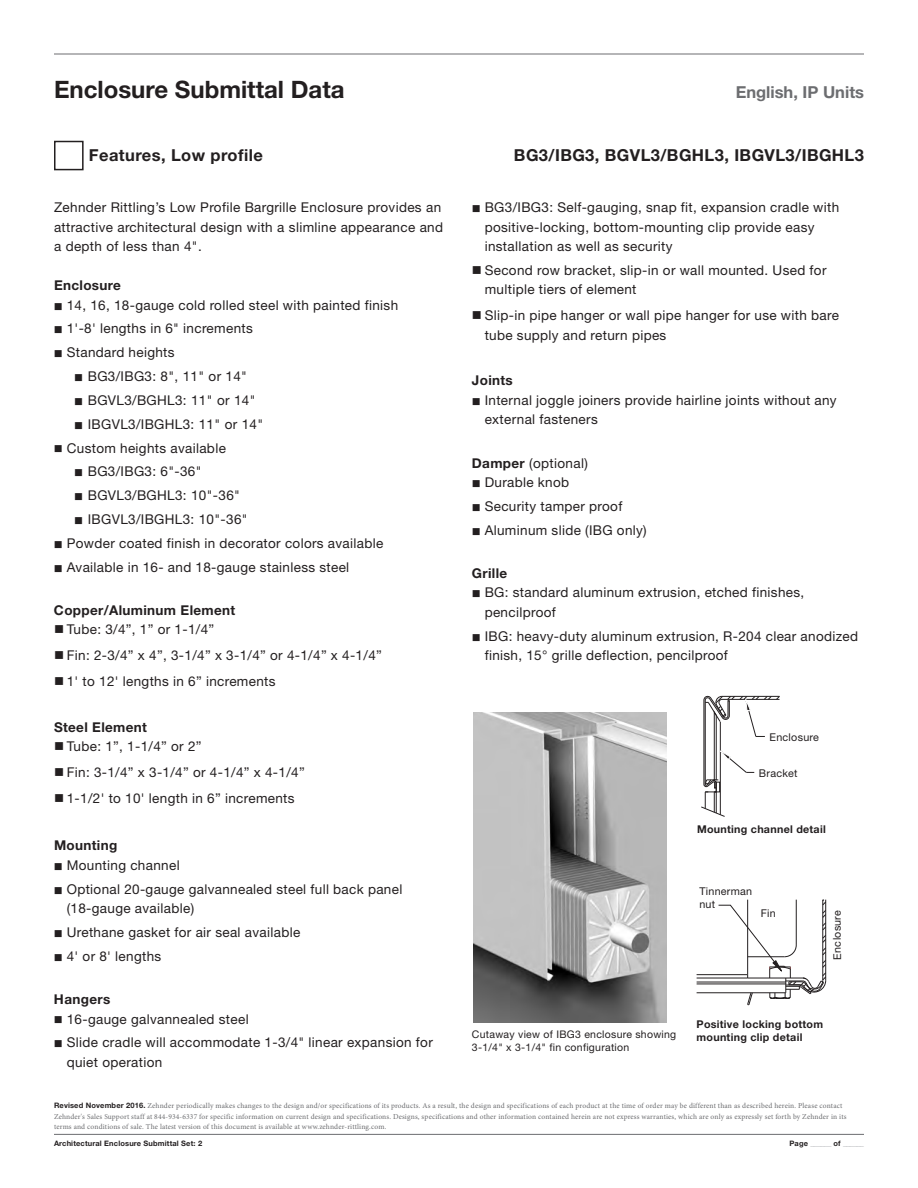
<style>
.page{position:relative;width:918px;height:1188px;background:#fff}
.page>*{position:absolute;margin:0;border:0;box-sizing:border-box;transform-origin:0 0}
.t1{font:700 24px "Helvetica Neue LT Pro";color:#231f20}
.Subhead_11_14{font:700 16.5px "Helvetica Neue LT Pro";letter-spacing:.025em;color:#231f20}
.t2{font:700 16.5px "Helvetica Neue LT Pro";color:#6c6d70}
._04_ZR_Body_9_13{font:13.5px/19.5px "Helvetica Neue LT Pro";letter-spacing:.025em;color:#231f20}
._03_ZR_Body_Bold_9_1{font:700 13.5px "Helvetica Neue LT Pro";letter-spacing:.025em;color:#231f20}
.Body_Bold{font:700 13.5px "Helvetica Neue LT Pro";letter-spacing:.025em;color:#231f20}
._03_ZR_Body_Bold_9_1-2{font:13.5px "Helvetica Neue LT Pro";letter-spacing:.025em;color:#231f20}
.t3{font:700 10.8px/12.9px "Helvetica Neue LT Pro";letter-spacing:.025em;color:#231f20}
.t4{font:10.8px/12.9px "Helvetica Neue LT Pro";letter-spacing:.025em;color:#231f20}
.t5{font:10.65px "Helvetica Neue LT Pro";letter-spacing:.02em;color:#231f20}
._08_ZR_Notes_7_9{font:10.5px "Helvetica Neue LT Pro";letter-spacing:.025em;color:#231f20}
.t6{font:7.5px/10.5px "Minion Pro";letter-spacing:.02em;color:#6c6d70}
.t7{font:700 7.5px "Helvetica Neue LT Pro";letter-spacing:.02em;color:#231f20}
.t8{font:700 7.5px "Helvetica Neue LT Pro";letter-spacing:.02em;color:#a8a9ad}
.s1{font-weight:700}
.s2{font-family:"Helvetica Neue LT Pro";font-weight:700;color:#231f20}
.s3{color:#231f20}
</style>
<div class="page">
<img style="left:473px;top:712px;width:194px;height:311px">
<svg style="left:701px;top:695px;width:79px;height:122px"></svg>
<hr style="left:697px;top:984px;width:89px;height:1px;background:#231f20">
<hr style="left:697px;top:982px;width:89px;height:1px;background:#231f20">
<hr style="left:697px;top:993px;width:89px;height:1px;background:#231f20">
<hr style="left:697px;top:974px;width:51px;height:1px;background:#231f20">
<hr style="left:697px;top:978px;width:51px;height:1px;background:#231f20">
<svg style="left:718px;top:899px;width:108px;height:107px"></svg>
<div style="left:54px;top:141px;width:30px;height:29px;border:2px solid #231f20"></div>
<hr style="left:54px;top:54px;width:810px;height:1px;background:#6c6d70">
<hr style="left:54px;top:1134px;width:810px;height:1px;background:#6c6d70">
<h1 class="t1" style="left:54px;top:74px;width:292px">Enclosure Submittal Data</h1>
<p class="t2" style="left:736px;top:82px;width:130px">English, IP Units</p>
<p class="Subhead_11_14" style="left:89px;top:145px;width:175px">Features, Low profile</p>
<p class="Subhead_11_14" style="left:514px;top:145px;width:352px">BG3/IBG3, BGVL3/BGHL3, IBGVL3/IBGHL3</p>
<p class="_04_ZR_Body_9_13" style="left:54px;top:197px;width:391px">Zehnder Rittling’s Low Profile Bargrille Enclosure provides an attractive architectural design with a slimline appearance and a depth of less than 4".</p>
<p class="_03_ZR_Body_Bold_9_1" style="left:54px;top:277px;width:68px">Enclosure</p>
<p class="_04_ZR_Body_9_13" style="left:67px;top:295px;width:333px">14, 16, 18-gauge cold rolled steel with painted finish</p>
<p class="_04_ZR_Body_9_13" style="left:67px;top:319px;width:188px">1'-8' lengths in 6" increments</p>
<p class="_04_ZR_Body_9_13" style="left:67px;top:342px;width:109px">Standard heights</p>
<p class="_04_ZR_Body_9_13" style="left:88px;top:366px;width:161px">BG3/IBG3: 8", 11" or 14"</p>
<p class="_04_ZR_Body_9_13" style="left:88px;top:390px;width:169px">BGVL3/BGHL3: 11" or 14"</p>
<p class="_04_ZR_Body_9_13" style="left:88px;top:414px;width:177px">IBGVL3/IBGHL3: 11" or 14"</p>
<p class="_04_ZR_Body_9_13" style="left:67px;top:438px;width:161px">Custom heights available</p>
<p class="_04_ZR_Body_9_13" style="left:88px;top:462px;width:115px">BG3/IBG3: 6"-36"</p>
<p class="_04_ZR_Body_9_13" style="left:88px;top:485px;width:154px">BGVL3/BGHL3: 10"-36"</p>
<p class="_04_ZR_Body_9_13" style="left:88px;top:509px;width:161px">IBGVL3/IBGHL3: 10"-36"</p>
<p class="_04_ZR_Body_9_13" style="left:67px;top:533px;width:318px">Powder coated finish in decorator colors available</p>
<p class="_04_ZR_Body_9_13" style="left:67px;top:557px;width:284px">Available in 16- and 18-gauge stainless steel</p>
<p class="Body_Bold" style="left:54px;top:602px;width:183px">Copper/Aluminum Element</p>
<p class="_04_ZR_Body_9_13" style="left:67px;top:620px;width:149px">Tube: 3/4”, 1” or 1-1/4”</p>
<p class="_04_ZR_Body_9_13" style="left:67px;top:645px;width:317px">Fin: 2-3/4” x 4”, 3-1/4” x 3-1/4” or 4-1/4” x 4-1/4”</p>
<p class="_04_ZR_Body_9_13" style="left:67px;top:671px;width:210px">1' to 12' lengths in 6” increments</p>
<p class="Body_Bold" style="left:54px;top:718px;width:95px">Steel Element</p>
<p class="_04_ZR_Body_9_13" style="left:67px;top:736px;width:136px">Tube: 1”, 1-1/4” or 2”</p>
<p class="_04_ZR_Body_9_13" style="left:67px;top:762px;width:240px">Fin: 3-1/4” x 3-1/4” or 4-1/4” x 4-1/4”</p>
<p class="_04_ZR_Body_9_13" style="left:67px;top:788px;width:229px">1-1/2' to 10' length in 6” increments</p>
<p class="_03_ZR_Body_Bold_9_1" style="left:54px;top:837px;width:65px">Mounting</p>
<p class="_04_ZR_Body_9_13" style="left:67px;top:855px;width:114px">Mounting channel</p>
<p class="_04_ZR_Body_9_13" style="left:67px;top:879px;width:337px">Optional 20-gauge galvannealed steel full back panel (18-gauge available)</p>
<p class="_04_ZR_Body_9_13" style="left:67px;top:922px;width:235px">Urethane gasket for air seal available</p>
<p class="_04_ZR_Body_9_13" style="left:67px;top:946px;width:96px">4' or 8' lengths</p>
<p class="_03_ZR_Body_Bold_9_1" style="left:54px;top:991px;width:58px">Hangers</p>
<p class="_04_ZR_Body_9_13" style="left:67px;top:1009px;width:183px">16-gauge galvannealed steel</p>
<p class="_04_ZR_Body_9_13" style="left:67px;top:1033px;width:368px">Slide cradle will accommodate 1-3/4" linear expansion for quiet operation</p>
<p class="_04_ZR_Body_9_13" style="left:485px;top:197px;width:356px">BG3/IBG3: Self-gauging, snap fit, expansion cradle with positive-locking, bottom-mounting clip provide easy installation as well as security</p>
<p class="_04_ZR_Body_9_13" style="left:485px;top:260px;width:343px">Second row bracket, slip-in or wall mounted. Used for multiple tiers of element</p>
<p class="_04_ZR_Body_9_13" style="left:485px;top:305px;width:356px">Slip-in pipe hanger or wall pipe hanger for use with bare tube supply and return pipes</p>
<p class="_03_ZR_Body_Bold_9_1" style="left:472px;top:372px;width:42px">Joints</p>
<p class="_04_ZR_Body_9_13" style="left:485px;top:390px;width:354px">Internal joggle joiners provide hairline joints without any external fasteners</p>
<p class="_03_ZR_Body_Bold_9_1-2" style="left:472px;top:454px;width:117px"><span class="s1">Damper</span> (optional)</p>
<p class="_04_ZR_Body_9_13" style="left:485px;top:472px;width:86px">Durable knob</p>
<p class="_04_ZR_Body_9_13" style="left:485px;top:496px;width:139px">Security tamper proof</p>
<p class="_04_ZR_Body_9_13" style="left:485px;top:520px;width:164px">Aluminum slide (IBG only)</p>
<p class="_03_ZR_Body_Bold_9_1" style="left:472px;top:565px;width:37px">Grille</p>
<p class="_04_ZR_Body_9_13" style="left:485px;top:583px;width:321px">BG: standard aluminum extrusion, etched finishes, pencilproof</p>
<p class="_04_ZR_Body_9_13" style="left:485px;top:626px;width:375px">IBG: heavy-duty aluminum extrusion, R-204 clear anodized finish, 15° grille deflection, pencilproof</p>
<p class="t4" style="left:770px;top:731px;width:51px">Enclosure</p>
<p class="t4" style="left:759px;top:767px;width:40px">Bracket</p>
<p class="t3" style="left:697px;top:823px;width:130px">Mounting channel detail</p>
<p class="t4" style="left:699px;top:884px;width:54px">Tinnerman nut</p>
<p class="t4" style="left:761px;top:906px;width:17px">Fin</p>
<p class="t5" style="left:831px;top:960px;width:51px;rotate:-90deg">Enclosure</p>
<p class="_08_ZR_Notes_7_9" style="left:472px;top:1028px;width:206px">Cutaway view of IBG3 enclosure showing</p>
<p class="_08_ZR_Notes_7_9" style="left:472px;top:1041px;width:159px">3-1/4" x 3-1/4" fin configuration</p>
<p class="t3" style="left:697px;top:1017px;width:128px">Positive locking bottom mounting clip detail</p>
<p class="t6" style="left:54px;top:1100px;width:794px"><span class="s2">Revised November 2016.</span> Zehnder periodically makes changes to the design and/or specifications of its products. As a result, the design and specifications of each product at the time of order may be different than as described herein. Please contact<br>Zehnder's Sales Support staff at 844-934-6337 for specific information on current design and specifications. Designs, specifications and other information contained herein are not express warranties, which are only as expressly set forth by Zehnder in its terms and conditions of sale. The latest version of this document is available at www.zehnder-rittling.com.</p>
<p class="t7" style="left:54px;top:1139px;width:150px">Architectural Enclosure Submittal Set: 2</p>
<p class="t8" style="left:789px;top:1139px;width:76px"><span class="s3">Page</span> ______ <span class="s3">of</span> ______</p>
</div>
